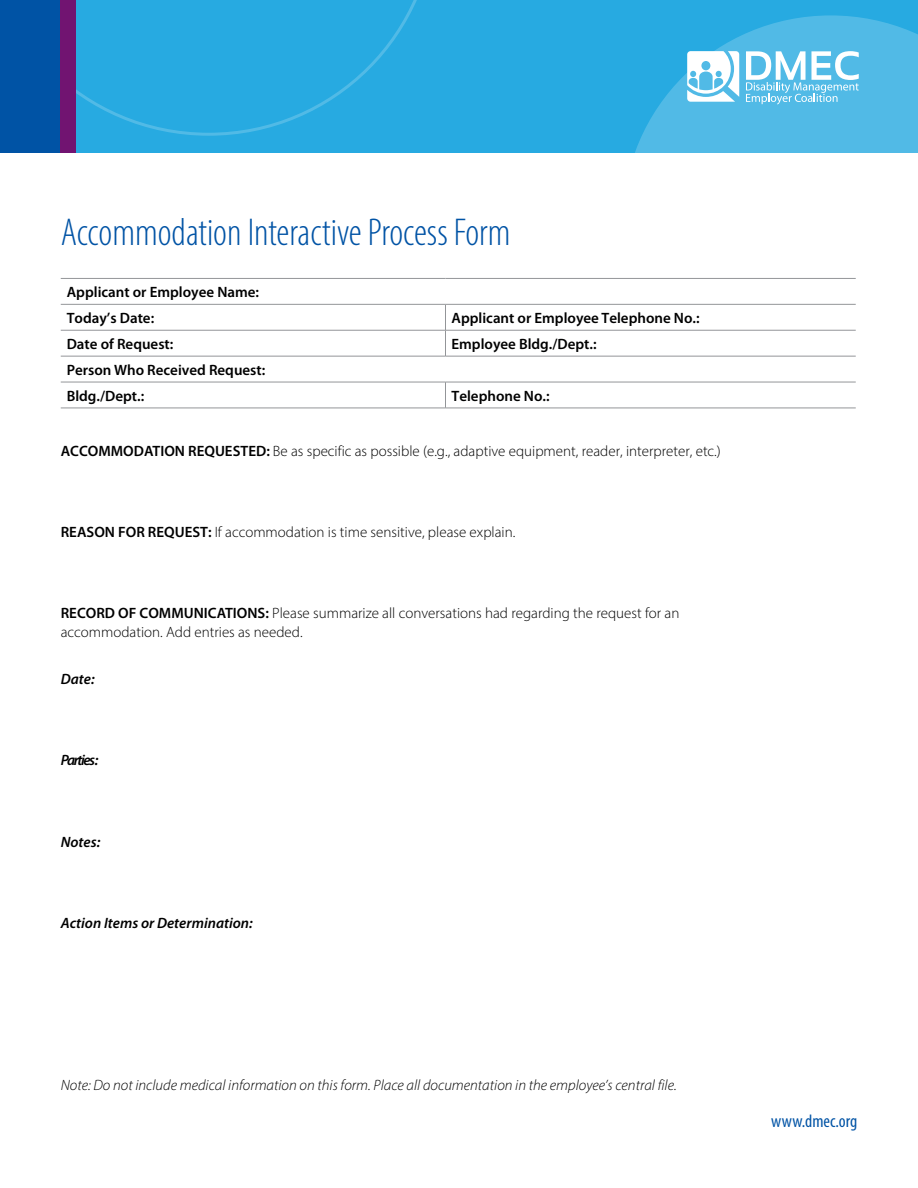
<style>
.page{position:relative;width:918px;height:1188px;background:#fff}
.page>*{position:absolute;margin:0;border:0;box-sizing:border-box;transform-origin:0 0}
.t1{font:300 condensed 39px "Myriad Pro";color:#0053a5}
.t2{font:condensed 18px "Myriad Pro";color:#0053a5}
.body_copy{font:300 15px/19.5px "Myriad Pro";color:#000}
.body_copy-2{font:600 15px "Myriad Pro";color:#000}
.body_copy-3{font:italic 300 15px "Myriad Pro";color:#000}
.body_copy-4{font:italic 600 15px "Myriad Pro";color:#000}
.body_copy-5{font:italic 600 15px "Myriad Pro";letter-spacing:-.1em;color:#000}
.s1{font-weight:600}
</style>
<div class="page">
<div style="left:0;top:0;width:68px;height:153px;background:#0053a5"></div>
<div style="left:68px;top:0;width:850px;height:153px;background:#27aae1"></div>
<svg style="left:76px;top:0;width:341px;height:136px"></svg>
<div style="left:61px;top:0;width:15px;height:153px;background:#711471"></div>
<svg style="left:635px;top:15px;width:283px;height:138px"></svg>
<hr style="left:61px;top:278px;width:385px;height:1px;background:#939598">
<hr style="left:446px;top:278px;width:410px;height:1px;background:#939598">
<hr style="left:61px;top:304px;width:385px;height:1px;background:#939598">
<hr style="left:446px;top:304px;width:410px;height:1px;background:#939598">
<hr style="left:61px;top:330px;width:385px;height:1px;background:#939598">
<hr style="left:446px;top:330px;width:410px;height:1px;background:#939598">
<svg style="left:445px;top:305px;width:1px;height:51px"></svg>
<hr style="left:61px;top:356px;width:385px;height:1px;background:#939598">
<hr style="left:446px;top:356px;width:410px;height:1px;background:#939598">
<hr style="left:61px;top:382px;width:385px;height:1px;background:#939598">
<hr style="left:446px;top:382px;width:410px;height:1px;background:#939598">
<svg style="left:445px;top:382px;width:1px;height:26px"></svg>
<hr style="left:61px;top:408px;width:385px;height:1px;background:#939598">
<hr style="left:446px;top:408px;width:410px;height:1px;background:#939598">
<p class="t1" style="left:61px;top:209px;width:451px">Accommodation Interactive Process Form</p>
<p class="body_copy-2" style="left:67px;top:282px;width:194px">Applicant or Employee Name:</p>
<p class="body_copy-2" style="left:67px;top:308px;width:89px">Today’s Date:</p>
<p class="body_copy-2" style="left:452px;top:308px;width:250px">Applicant or Employee Telephone No.:</p>
<p class="body_copy-2" style="left:67px;top:334px;width:108px">Date of Request:</p>
<p class="body_copy-2" style="left:452px;top:334px;width:147px">Employee Bldg./Dept.:</p>
<p class="body_copy-2" style="left:67px;top:360px;width:200px">Person Who Received Request:</p>
<p class="body_copy-2" style="left:67px;top:386px;width:79px">Bldg./Dept.:</p>
<p class="body_copy-2" style="left:452px;top:386px;width:100px">Telephone No.:</p>
<p class="body_copy" style="left:61px;top:441px;width:662px"><span class="s1">ACCOMMODATION REQUESTED:</span> Be as specific as possible (e.g., adaptive equipment, reader, interpreter, etc.)</p>
<p class="body_copy" style="left:61px;top:523px;width:456px"><span class="s1">REASON FOR REQUEST:</span> If accommodation is time sensitive, please explain.</p>
<p class="body_copy" style="left:61px;top:603px;width:620px"><span class="s1">RECORD OF COMMUNICATIONS:</span> Please summarize all conversations had regarding the request for an accommodation. Add entries as needed.</p>
<p class="body_copy-4" style="left:61px;top:669px;width:35px">Date:</p>
<p class="body_copy-5" style="left:61px;top:751px;width:39px">Parties :</p>
<p class="body_copy-4" style="left:61px;top:832px;width:41px">Notes:</p>
<p class="body_copy-4" style="left:61px;top:914px;width:194px">Action Items or Determination:</p>
<p class="body_copy-3" style="left:61px;top:1076px;width:618px">Note: Do not include medical information on this form. Place all documentation in the employee’s central file.</p>
<p class="t2" style="left:771px;top:1110px;width:87px">www.dmec.org</p>
</div>
